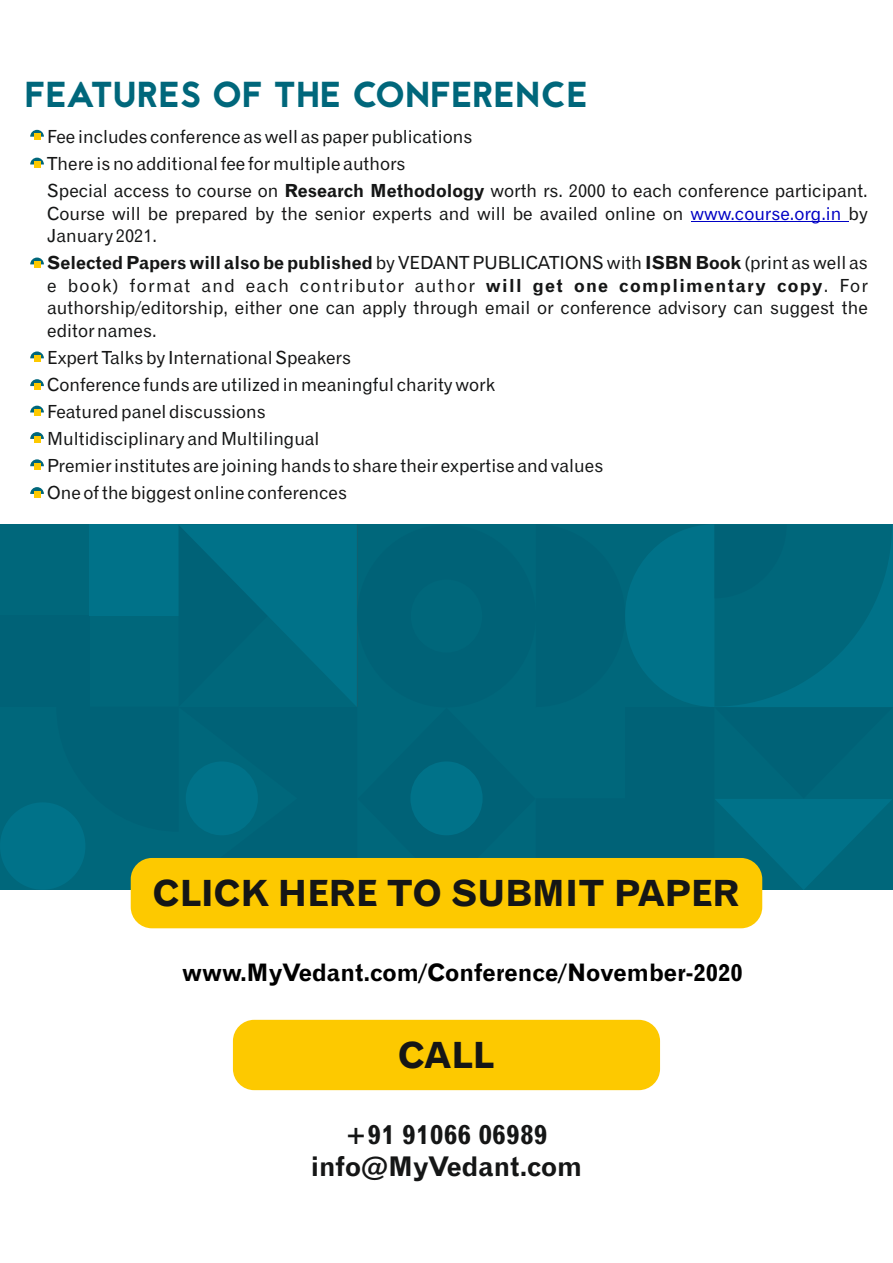
<style>
.page{position:relative;width:893px;height:1263px;background:#fff}
.page>*{position:absolute;margin:0;border:0;box-sizing:border-box;transform-origin:0 0}
.t1{font:36px "Gothic 720 BT Bold B";color:#151616}
.t2{font:36px "Jaapokki";color:#00677b}
.t3{font:27px/32.4px "Gothic 720 BT Bold B";color:#151616;text-align:center}
.t4{font:24px "Gothic 720 BT Bold B";color:#000}
.t5{font:18px/27px "Gothic 720 BT Roman B";color:#151616}
.t6{font:18px "Gothic 720 BT Bold B";color:#151616}
.s1{font-family:"Gothic 720 BT Bold B"}
.s2{color:#0000c4}
.s3{font-family:"Gothic 720 BT Roman B"}
</style>
<div class="page">
<hr style="left:691px;top:221px;width:150px;height:1px;background:#0000c4">
<svg style="left:30px;top:130px;width:14px;height:7px"></svg>
<div style="left:34px;top:133px;width:6px;height:7px;background:#fdc900"></div>
<svg style="left:30px;top:158px;width:14px;height:6px"></svg>
<div style="left:34px;top:161px;width:6px;height:7px;background:#fdc900"></div>
<svg style="left:30px;top:258px;width:14px;height:6px"></svg>
<div style="left:34px;top:261px;width:6px;height:7px;background:#fdc900"></div>
<svg style="left:30px;top:351px;width:14px;height:7px"></svg>
<div style="left:34px;top:355px;width:6px;height:7px;background:#fdc900"></div>
<svg style="left:30px;top:379px;width:14px;height:10px"></svg>
<svg style="left:30px;top:406px;width:14px;height:6px"></svg>
<div style="left:34px;top:409px;width:6px;height:7px;background:#fdc900"></div>
<svg style="left:30px;top:432px;width:14px;height:10px"></svg>
<svg style="left:30px;top:459px;width:14px;height:7px"></svg>
<div style="left:34px;top:463px;width:6px;height:7px;background:#fdc900"></div>
<svg style="left:30px;top:487px;width:14px;height:10px"></svg>
<div style="left:0;top:524px;width:893px;height:366px;background:#00677b"></div>
<div style="left:0;top:802px;width:85px;height:88px;background:#007289;border-radius:50%"></div>
<div style="left:0;top:616px;width:89px;height:91px;background:#006277"></div>
<svg style="left:81px;top:524px;width:812px;height:366px"></svg>
<div style="left:233px;top:1020px;width:427px;height:70px;background:#fdc900;border-radius:21px"></div>
<div style="left:131px;top:858px;width:631px;height:70px;background:#fdc900;border-radius:21px"></div>
<h1 class="t2" style="left:25px;top:74px;width:564px">FEATURES OF THE CONFERENCE</h1>
<p class="t5" style="left:47px;top:125px;width:822px">Fee includes conference as well as paper publications<br>There is no additional fee for multiple authors<br>Special access to course on <span class="s1">Research Methodology</span> worth rs. 2000 to each conference participant.</p>
<p class="t5" style="left:47px;top:204px;width:822px;line-height:22.5px">Course will be prepared by the senior experts and will be availed online on <span class="s2">www.course.org.in</span> by<br>January 2021.</p>
<p class="t6" style="left:47px;top:255px;width:822px">Selected Papers will also be published <span class="s3">by VEDANT PUBLICATIONS with</span> ISBN Book <span class="s3">(print as well as</span></p>
<p class="t5" style="left:47px;top:276px;width:822px;line-height:22.5px;text-align:justify">e book) format and each contributor author <span class="s1">will get one complimentary copy</span>. For authorship/editorship, either one can apply through email or conference advisory can suggest the editor names.</p>
<p class="t5" style="left:47px;top:345px;width:557px">Expert Talks by International Speakers<br>Conference funds are utilized in meaningful charity work<br>Featured panel discussions<br>Multidisciplinary and Multilingual<br>Premier institutes are joining hands to share their expertise and values One of the biggest online conferences</p>
<h1 class="t1" style="left:153px;top:879px;width:588px">CLICK HERE TO SUBMIT PAPER</h1>
<h3 class="t4" style="left:182px;top:962px;width:562px">www.MyVedant.com/Conference/November-2020</h3>
<h1 class="t1" style="left:398px;top:1041px;width:97px">CALL</h1>
<h2 class="t3" style="left:311px;top:1121px;width:273px">+91 91066 06989 info@MyVedant.com</h2>
</div>
